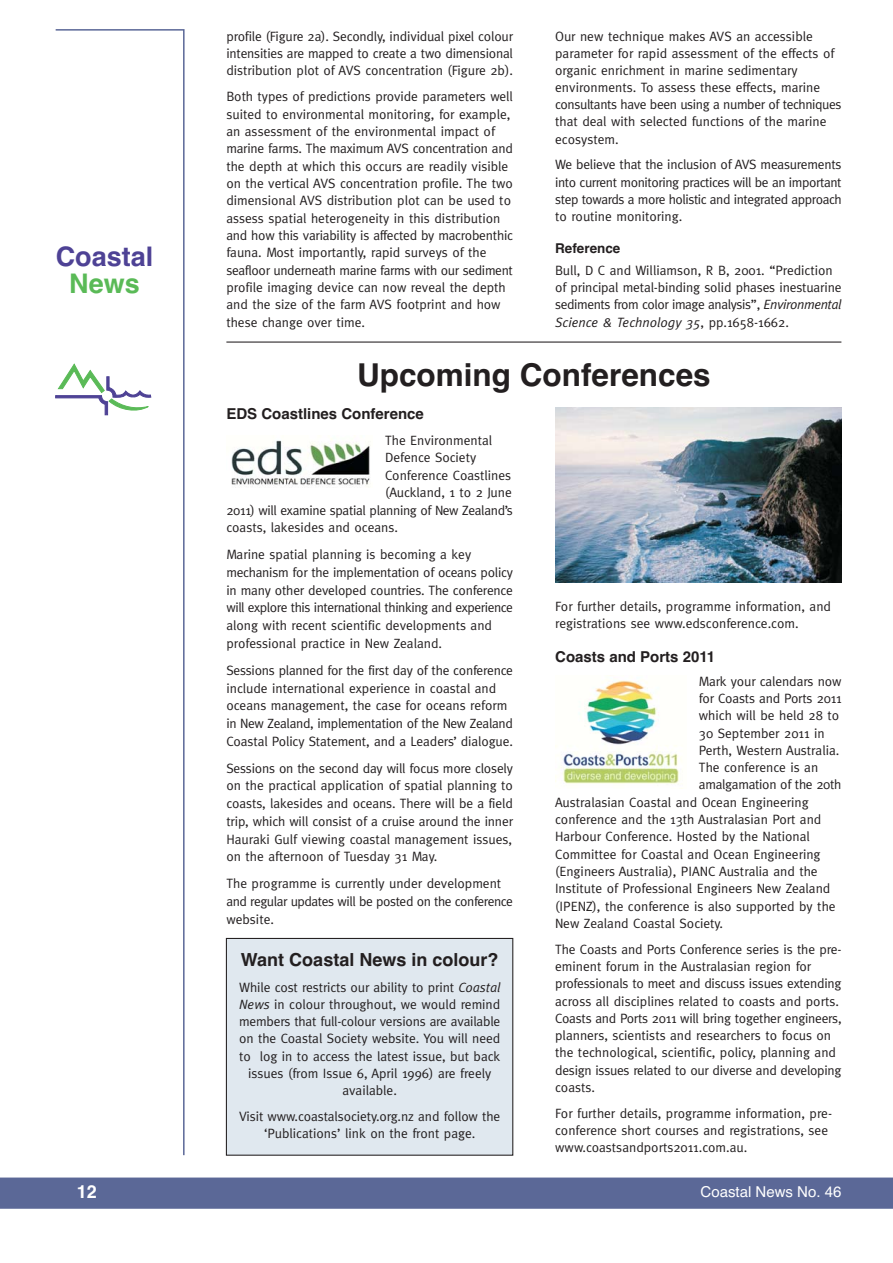
<style>
.page{position:relative;width:893px;height:1263px;background:#fff}
.page>*{position:absolute;margin:0;border:0;box-sizing:border-box;transform-origin:0 0}
.t1{font:700 31.5px "Helvetica";color:#231f20}
.t2{font:700 27px "Helvetica";color:#4e4295}
.t3{font:700 27px "Helvetica";color:#5aba57}
.t4{font:700 18px "Helvetica";color:#231f20}
.t5{font:700 18px "Helvetica";color:#fff}
.t6{font:700 15px "Helvetica";color:#231f20}
.t7{font:15px "Helvetica";color:#fff}
.t8{font:13.5px/17.2px "Meta";color:#231f20}
.t9{font:13.5px "Meta";letter-spacing:-.025em;color:#231f20}
.t10{font:13.5px "Meta";letter-spacing:-.02em;color:#231f20}
.t11{font:700 13.5px "Helvetica";color:#231f20}
.s1{font-style:italic}
</style>
<div class="page">
<div style="left:0;top:1178px;width:893px;height:31px;background:#5b6897"></div>
<svg style="left:55px;top:29px;width:130px;height:1127px"></svg>
<img style="left:231px;top:439px;width:139px;height:47px">
<hr style="left:226px;top:342px;width:615px;height:1px;background:#231f20">
<div style="left:226px;top:938px;width:287px;height:218px;background:#e0e8ef;border:1px solid #231f20"></div>
<img style="left:555px;top:680px;width:124px;height:104px">
<img style="left:555px;top:407px;width:286px;height:176px">
<h2 class="t2" style="left:56px;top:247px;width:99px">Coastal</h2>
<h2 class="t3" style="left:69px;top:274px;width:72px">News</h2>
<p class="t8" style="left:226px;top:28px;width:288px;text-align:justify">profile (Figure 2a). Secondly, individual pixel colour intensities are mapped to create a two dimensional distribution plot of AVS concentration (Figure 2b).</p>
<p class="t8" style="left:226px;top:89px;width:288px">Both types of predictions provide parameters well suited to environmental monitoring, for example, an assessment of the environmental impact of marine farms. The maximum AVS concentration and the depth at which this occurs are readily visible on the vertical AVS concentration profile. The two dimensional AVS distribution plot can be used to assess spatial heterogeneity in this distribution and how this variability is affected by macrobenthic fauna. Most importantly, rapid surveys of the seafloor underneath marine farms with our sediment profile imaging device can now reveal the depth and the size of the farm AVS footprint and how these change over time.</p>
<p class="t8" style="left:555px;top:28px;width:288px">Our new technique makes AVS an accessible parameter for rapid assessment of the effects of organic enrichment in marine sedimentary environments. To assess these effects, marine consultants have been using a number of techniques that deal with selected functions of the marine ecosystem.</p>
<p class="t8" style="left:555px;top:157px;width:288px;text-align:justify">We believe that the inclusion of AVS measurements into current monitoring practices will be an important step towards a more holistic and integrated approach to routine monitoring.</p>
<p class="t11" style="left:555px;top:243px;width:67px">Reference</p>
<p class="t8" style="left:555px;top:263px;width:288px">Bull, D C and Williamson, R B, 2001. “Prediction of principal metal-binding solid phases inestuarine sediments from color image analysis”, <span class="s1">Environmental Science &amp; Technology 35</span>, pp.1658-1662.</p>
<h1 class="t1" style="left:357px;top:364px;width:355px">Upcoming Conferences</h1>
<p class="t6" style="left:226px;top:409px;width:199px">EDS Coastlines Conference</p>
<p class="t8" style="left:385px;top:433px;width:109px">The Environmental</p>
<p class="t8" style="left:385px;top:450px;width:93px">Defence Society</p>
<p class="t8" style="left:385px;top:467px;width:128px">Conference Coastlines</p>
<p class="t8" style="left:385px;top:485px;width:128px">(Auckland, 1 to 2 June</p>
<p class="t9" style="left:226px;top:505px;width:288px">2011) will examine spatial planning of New Zealand’s</p>
<p class="t8" style="left:226px;top:520px;width:173px">coasts, lakesides and oceans.</p>
<p class="t8" style="left:226px;top:547px;width:288px;line-height:17.7px">Marine spatial planning is becoming a key mechanism for the implementation of oceans policy in many other developed countries. The conference will explore this international thinking and experience along with recent scientific developments and professional practice in New Zealand.</p>
<p class="t8" style="left:226px;top:662px;width:288px;line-height:17.7px">Sessions planned for the first day of the conference include international experience in coastal and oceans management, the case for oceans reform in New Zealand, implementation of the New Zealand Coastal Policy Statement, and a Leaders’ dialogue.</p>
<p class="t8" style="left:226px;top:760px;width:288px;line-height:17.7px;text-align:justify">Sessions on the second day will focus more closely on the practical application of spatial planning to coasts, lakesides and oceans. There will be a field trip, which will consist of a cruise around the inner Hauraki Gulf viewing coastal management issues, on the afternoon of Tuesday 31 May.</p>
<p class="t8" style="left:226px;top:876px;width:288px;line-height:17.7px">The programme is currently under development and regular updates will be posted on the conference website.</p>
<h3 class="t4" style="left:241px;top:953px;width:259px">Want <span class="s1">Coastal News</span> in colour?</h3>
<p class="t8" style="left:239px;top:979px;width:263px;text-align:center">While cost restricts our ability to print <span class="s1">Coastal News</span> in colour throughout, we would remind members that full-colour versions are available on the Coastal Society website. You will need to log in to access the latest issue, but back issues (from Issue 6, April 1996) are freely available.</p>
<p class="t8" style="left:239px;top:1109px;width:263px;text-align:center">Visit www.coastalsociety.org.nz and follow the ‘Publications’ link on the front page.</p>
<p class="t8" style="left:555px;top:599px;width:277px">For further details, programme information, and registrations see www.edsconference.com.</p>
<p class="t6" style="left:555px;top:651px;width:162px">Coasts and Ports 2011</p>
<p class="t8" style="left:699px;top:673px;width:144px">Mark your calendars now</p>
<p class="t8" style="left:699px;top:691px;width:144px">for Coasts and Ports 2011</p>
<p class="t8" style="left:699px;top:708px;width:142px">which will be held 28 to</p>
<p class="t8" style="left:699px;top:725px;width:127px">30 September 2011 in</p>
<p class="t8" style="left:699px;top:743px;width:142px">Perth, Western Australia.</p>
<p class="t8" style="left:699px;top:760px;width:121px">The conference is an</p>
<p class="t10" style="left:699px;top:780px;width:144px">amalgamation of the 20th</p>
<p class="t8" style="left:555px;top:794px;width:255px">Australasian Coastal and Ocean Engineering</p>
<p class="t8" style="left:555px;top:812px;width:268px">conference and the 13th Australasian Port and</p>
<p class="t8" style="left:555px;top:829px;width:256px">Harbour Conference. Hosted by the National</p>
<p class="t8" style="left:555px;top:846px;width:267px">Committee for Coastal and Ocean Engineering</p>
<p class="t8" style="left:555px;top:864px;width:264px">(Engineers Australia), PIANC Australia and the</p>
<p class="t8" style="left:555px;top:881px;width:277px">Institute of Professional Engineers New Zealand</p>
<p class="t8" style="left:555px;top:898px;width:282px">(IPENZ), the conference is also supported by the</p>
<p class="t8" style="left:555px;top:916px;width:170px">New Zealand Coastal Society.</p>
<p class="t8" style="left:555px;top:941px;width:288px">The Coasts and Ports Conference series is the pre&shy;eminent forum in the Australasian region for professionals to meet and discuss issues extending across all disciplines related to coasts and ports.<br>Coasts and Ports 2011 will bring together engineers, planners, scientists and researchers to focus on the technological, scientific, policy, planning and design issues related to our diverse and developing coasts.</p>
<p class="t8" style="left:555px;top:1106px;width:278px">For further details, programme information, pre&shy;conference short courses and registrations, see www.coastsandports2011.com.au.</p>
<h3 class="t5" style="left:77px;top:1185px;width:22px">12</h3>
<p class="t7" style="left:700px;top:1186px;width:142px">Coastal News No. 46</p>
</div>
